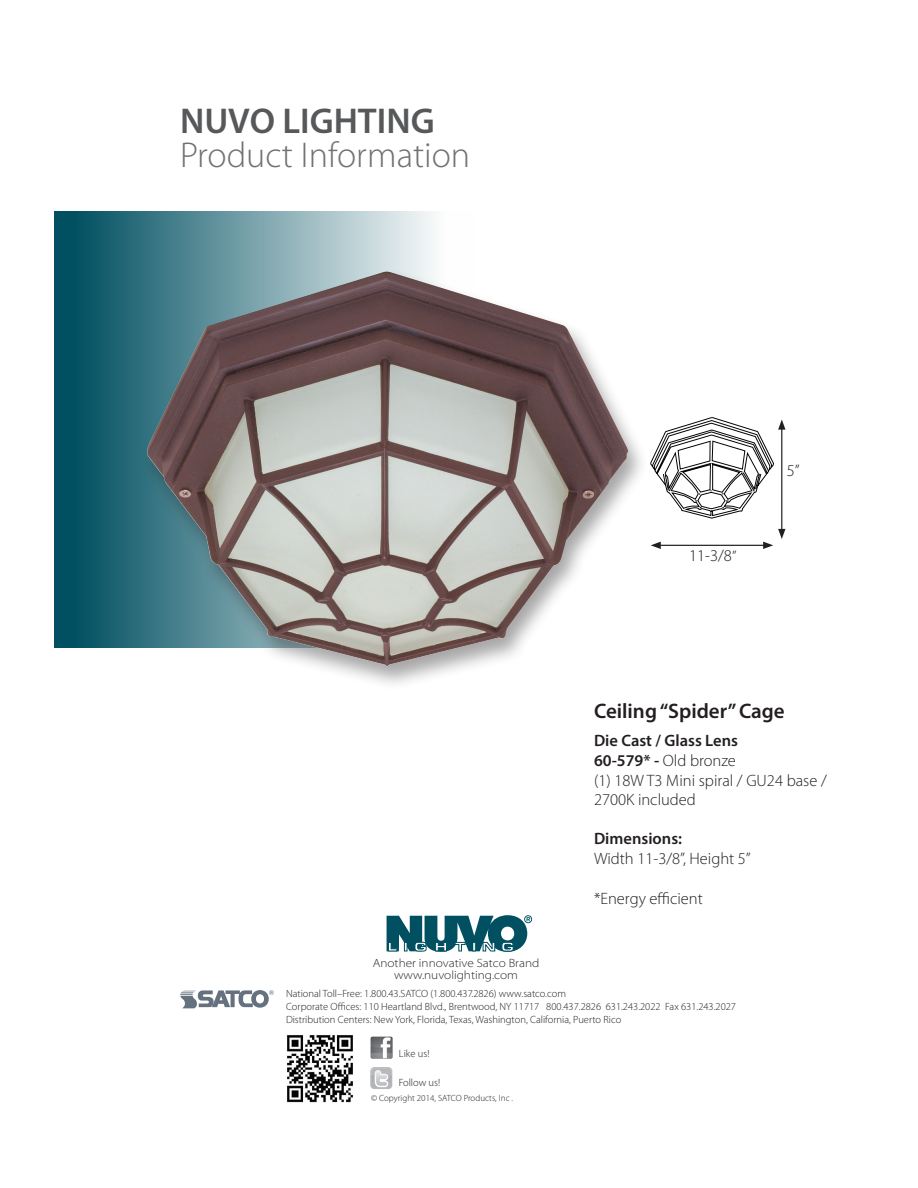
<style>
.page{position:relative;width:918px;height:1188px;background:#fff}
.page>*{position:absolute;margin:0;border:0;box-sizing:border-box;transform-origin:0 0}
.t1{font:300 36px "Myriad Pro";color:#717074}
.t2{font:600 36px "Myriad Pro";color:#57585a}
.t3{font:600 21px "Myriad Pro";color:#231f20}
.t4{font:300 16.5px "Myriad Pro";color:#231f20}
.t5{font:600 16.5px "Myriad Pro";color:#231f20}
.t6{font:300 semi-expanded 12px "Myriad Pro";color:#231f20}
.t7{font:300 10.5px "Myriad Pro";color:#231f20}
.t8{font:300 9px "Myriad Pro";color:#231f20}
.s1{font-size:15px}
.s2{font-weight:600}
</style>
<div class="page">
<div style="left:54px;top:211px;width:421px;height:437px;background:linear-gradient(to right,#00485a,#fff)"></div>
<svg style="left:387px;top:915px;width:145px;height:37px"></svg>
<svg style="left:180px;top:990px;width:94px;height:18px"></svg>
<img style="left:371px;top:1037px;width:22px;height:22px">
<img style="left:370px;top:1067px;width:22px;height:22px">
<img style="left:287px;top:1035px;width:66px;height:67px">
<div style="left:140px;top:269px;width:509px;height:423px;background:#231f20;opacity:.4"></div>
<img style="left:147px;top:272px;width:481px;height:395px">
<hr style="left:781px;top:427px;width:1px;height:104px;background:#231f20">
<svg style="left:651px;top:418px;width:134px;height:100px"></svg>
<hr style="left:658px;top:545px;width:107px;height:1px;background:#231f20">
<svg style="left:651px;top:542px;width:10px;height:7px"></svg>
<svg style="left:763px;top:529px;width:22px;height:20px"></svg>
<p class="t2" style="left:180px;top:98px;width:256px">NUVO LIGHTING</p>
<p class="t1" style="left:180px;top:136px;width:292px">Product Information</p>
<p class="t4" style="left:689px;top:547px;width:49px">11-3/8<span class="s1">”</span></p>
<p class="t4" style="left:787px;top:462px;width:14px">5”</p>
<p class="t6" style="left:373px;top:957px;width:168px">Another innovative Satco Brand</p>
<p class="t6" style="left:394px;top:969px;width:125px">www.nuvolighting.com</p>
<p class="t3" style="left:594px;top:697px;width:192px">Ceiling “Spider” Cage</p>
<p class="t5" style="left:594px;top:730px;width:146px">Die Cast / Glass Lens</p>
<p class="t4" style="left:594px;top:751px;width:143px"><span class="s2">60-579* -</span> Old bronze</p>
<p class="t4" style="left:594px;top:771px;width:234px">(1) 18W T3 Mini spiral / GU24 base /</p>
<p class="t4" style="left:594px;top:790px;width:103px">2700K included</p>
<p class="t5" style="left:594px;top:828px;width:90px">Dimensions:</p>
<p class="t4" style="left:594px;top:850px;width:158px">Width 11-3/8”, Height 5”</p>
<p class="t4" style="left:594px;top:889px;width:110px">*Energy efficient</p>
<p class="t7" style="left:286px;top:988px;width:281px">National Toll–Free: 1.800.43.SATCO (1.800.437.2826) www.satco.com</p>
<p class="t7" style="left:286px;top:1001px;width:452px">Corporate Offices: 110 Heartland Blvd., Brentwood, NY 11717 800.437.2826 631.243.2022 Fax 631.243.2027</p>
<p class="t7" style="left:286px;top:1014px;width:337px">Distribution Centers: New York, Florida, Texas, Washington, California, Puerto Rico</p>
<p class="t7" style="left:399px;top:1048px;width:32px">Like us!</p>
<p class="t7" style="left:399px;top:1077px;width:43px">Follow us!</p>
<p class="t8" style="left:371px;top:1093px;width:144px">© Copyright 2014, SATCO Products, Inc .</p>
</div>
